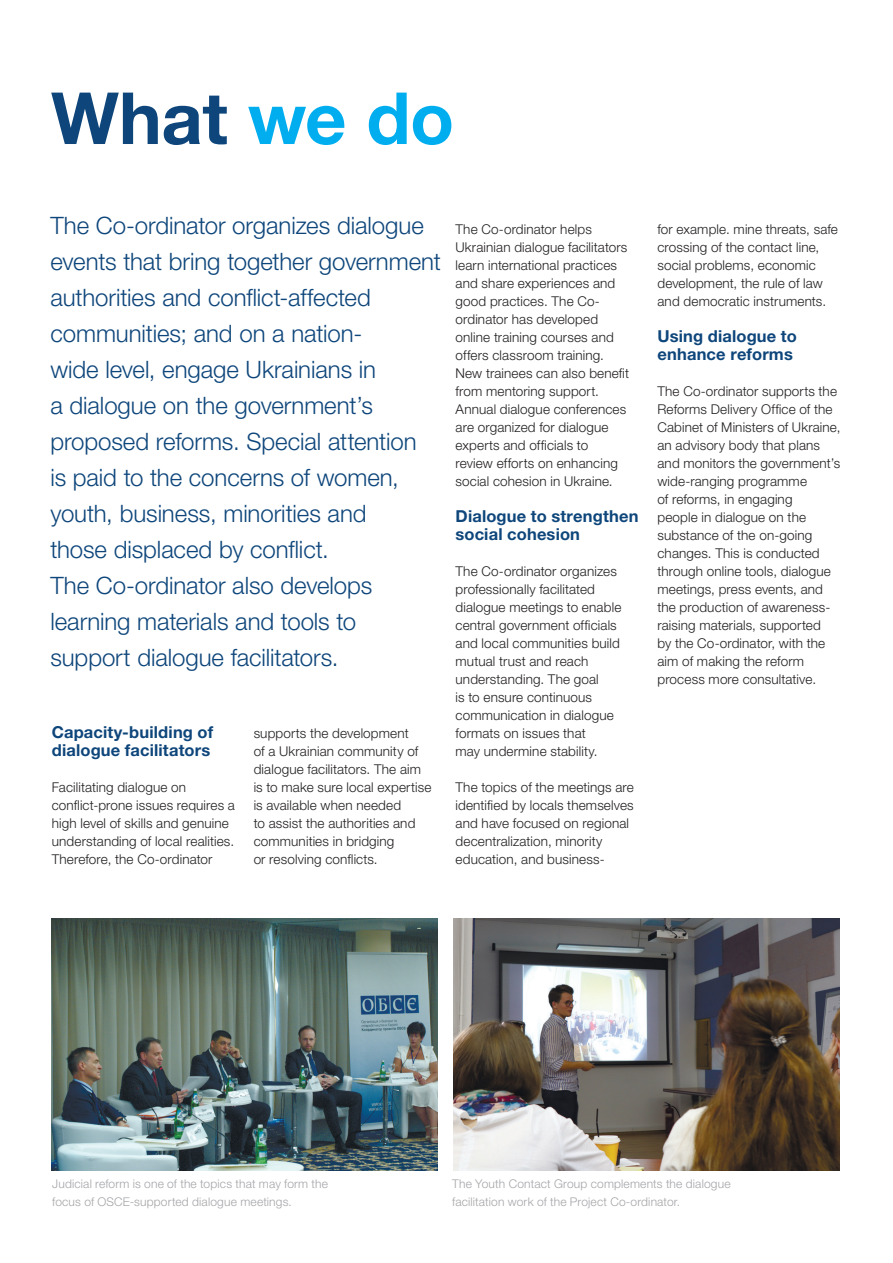
<style>
.page{position:relative;width:893px;height:1263px;background:#fff}
.page>*{position:absolute;margin:0;border:0;box-sizing:border-box;transform-origin:0 0}
.t1{font:700 72px "Helvetica Neue LT Std";letter-spacing:-.005em;color:#0e467b}
.t2{font:300 24px/36px "Helvetica Neue LT Std";letter-spacing:-.005em;color:#0e467b}
.t3{font:700 16.5px/18px "Helvetica Neue LT Std";letter-spacing:.01em;color:#0e467b}
.t4{font:300 13.5px/18px "Helvetica Neue LT Std";letter-spacing:.01em;color:#231f20}
.t5{font:300 12px/18px "Helvetica Neue LT Std";letter-spacing:.015em;color:#a4a5a9}
.s1{color:#00aeef}
</style>
<div class="page">
<img style="left:52px;top:919px;width:385px;height:252px">
<img style="left:454px;top:919px;width:385px;height:252px">
<p class="t1" style="left:51px;top:74px;width:405px">What <span class="s1">we do</span></p>
<p class="t2" style="left:50px;top:207px;width:392px">The Co-ordinator organizes dialogue events that bring together government authorities and conflict-affected communities; and on a nation-<br>wide level, engage Ukrainians in<br>a dialogue on the government’s proposed reforms. Special attention<br>is paid to the concerns of women, youth, business, minorities and<br>those displaced by conflict.</p>
<p class="t2" style="left:50px;top:567px;width:323px">The Co-ordinator also develops learning materials and tools to support dialogue facilitators.</p>
<p class="t3" style="left:52px;top:723px;width:163px">Capacity-building of dialogue facilitators</p>
<p class="t4" style="left:52px;top:778px;width:185px">Facilitating dialogue on conflict-prone issues requires a high level of skills and genuine understanding of local realities.</p>
<p class="t4" style="left:52px;top:850px;width:162px">Therefore, the Co-ordinator</p>
<p class="t4" style="left:254px;top:724px;width:179px">supports the development<br>of a Ukrainian community of dialogue facilitators. The aim is to make sure local expertise is available when needed<br>to assist the authorities and communities in bridging<br>or resolving conflicts.</p>
<p class="t4" style="left:456px;top:220px;width:175px">The Co-ordinator helps<br>Ukrainian dialogue facilitators learn international practices and share experiences and good practices. The Co&shy;ordinator has developed online training courses and offers classroom training.<br>New trainees can also benefit from mentoring support.<br>Annual dialogue conferences are organized for dialogue experts and officials to<br>review efforts on enhancing social cohesion in Ukraine.</p>
<p class="t3" style="left:456px;top:507px;width:185px">Dialogue to strengthen social cohesion</p>
<p class="t4" style="left:456px;top:562px;width:167px">The Co-ordinator organizes professionally facilitated dialogue meetings to enable central government officials and local communities build mutual trust and reach understanding. The goal<br>is to ensure continuous communication in dialogue formats on issues that<br>may undermine stability.</p>
<p class="t4" style="left:456px;top:778px;width:180px">The topics of the meetings are identified by locals themselves and have focused on regional decentralization, minority</p>
<p class="t4" style="left:456px;top:850px;width:151px">education, and business-</p>
<p class="t4" style="left:657px;top:220px;width:182px">for example. mine threats, safe crossing of the contact line, social problems, economic development, the rule of law and democratic instruments.</p>
<p class="t3" style="left:657px;top:327px;width:141px">Using dialogue to enhance reforms</p>
<p class="t4" style="left:657px;top:382px;width:185px">The Co-ordinator supports the<br>Reforms Delivery Office of the<br>Cabinet of Ministers of Ukraine, an advisory body that plans and monitors the government’s wide-ranging programme<br>of reforms, in engaging<br>people in dialogue on the substance of the on-going changes. This is conducted through online tools, dialogue meetings, press events, and the production of awareness&shy;raising materials, supported<br>by the Co-ordinator, with the aim of making the reform process more consultative.</p>
<p class="t5" style="left:52px;top:1174px;width:277px">Judicial reform is one of the topics that may form the focus of OSCE-supported dialogue meetings.</p>
<p class="t5" style="left:452px;top:1174px;width:280px">The Youth Contact Group complements the dialogue facilitation work of the Project Co-ordinator.</p>
</div>
